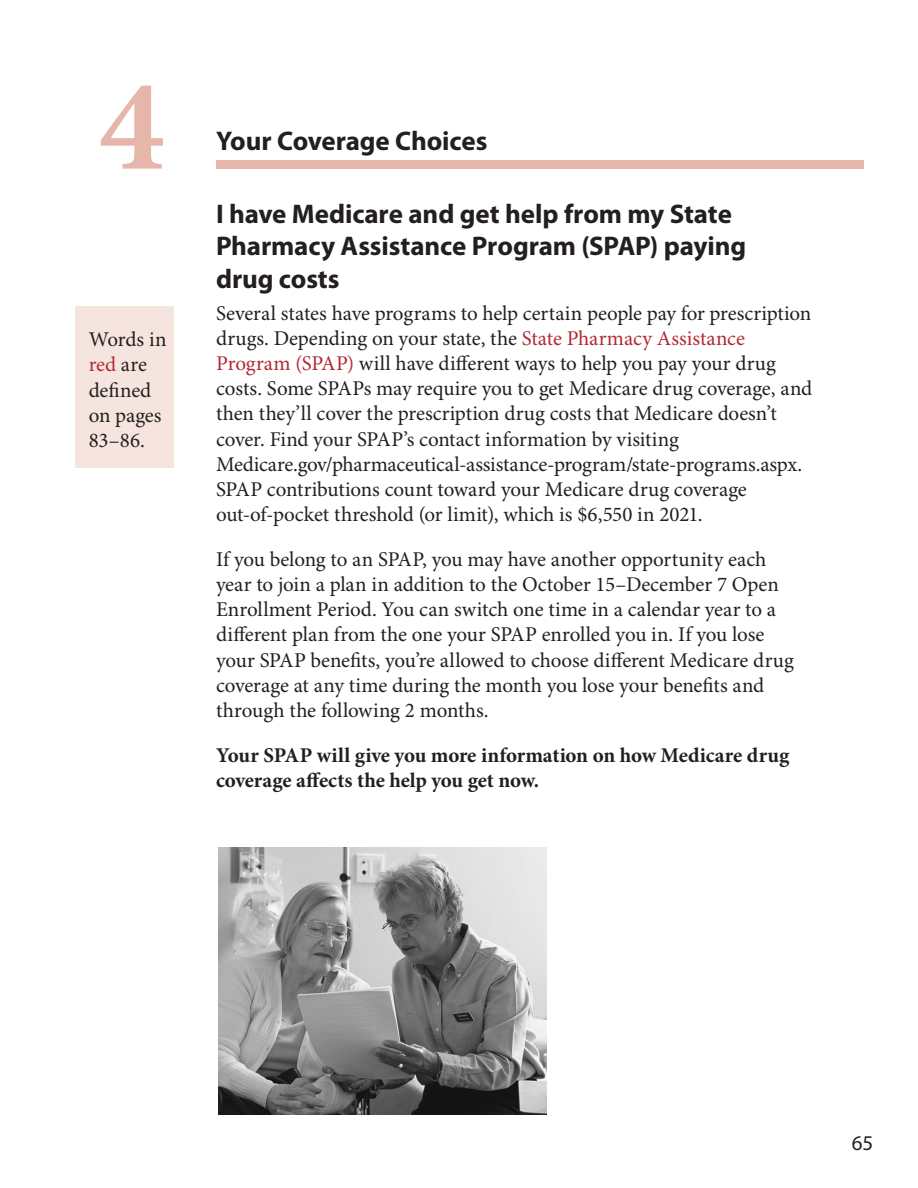
<style>
.page{position:relative;width:918px;height:1188px;background:#fff}
.page>*{position:absolute;margin:0;border:0;box-sizing:border-box;transform-origin:0 0}
.t1{font:700 132px "Minion Pro";color:#e7b6aa}
.Heading_2{font:700 27px/32.4px "Myriad Pro";letter-spacing:-.005em;color:#231f20}
.TEXT{font:21px/25.2px "Minion Pro";letter-spacing:-.005em;color:#231f20}
.TEXT-2{font:700 21px/25.2px "Minion Pro";letter-spacing:-.01em;color:#231f20}
.t2{font:21px "Myriad Pro";color:#231f20}
.s1{color:#b32a33}
</style>
<div class="page">
<div style="left:216px;top:160px;width:648px;height:9px;background:#e7b6aa"></div>
<div style="left:75px;top:306px;width:99px;height:162px;background:#f6e5df"></div>
<img style="left:218px;top:847px;width:328px;height:267px">
<h1 class="t1" style="left:99px;top:48px;width:67px">4</h1>
<p class="TEXT" style="left:89px;top:328px;width:79px">Words in <span class="s1">red</span> are defined on pages<br>83–86.</p>
<p class="Heading_2" style="left:216px;top:125px;width:273px">Your Coverage Choices</p>
<h2 class="Heading_2" style="left:216px;top:198px;width:532px">I have Medicare and get help from my State<br>Pharmacy Assistance Program (SPAP) paying drug costs</h2>
<p class="TEXT" style="left:216px;top:301px;width:598px">Several states have programs to help certain people pay for prescription drugs. Depending on your state, the <span class="s1">State Pharmacy Assistance Program (SPAP)</span> will have different ways to help you pay your drug costs. Some SPAPs may require you to get Medicare drug coverage, and then they’ll cover the prescription drug costs that Medicare doesn’t cover. Find your SPAP’s contact information by visiting Medicare.gov/pharmaceutical-assistance-program/state-programs.aspx.<br>SPAP contributions count toward your Medicare drug coverage out-of-pocket threshold (or limit), which is $6,550 in 2021.</p>
<p class="TEXT" style="left:216px;top:547px;width:579px">If you belong to an SPAP, you may have another opportunity each year to join a plan in addition to the October 15–December 7 Open Enrollment Period. You can switch one time in a calendar year to a different plan from the one your SPAP enrolled you in. If you lose your SPAP benefits, you’re allowed to choose different Medicare drug coverage at any time during the month you lose your benefits and through the following 2 months.</p>
<p class="TEXT-2" style="left:216px;top:743px;width:575px">Your SPAP will give you more information on how Medicare drug coverage affects the help you get now.</p>
<p class="t2" style="left:852px;top:1131px;width:23px">65</p>
</div>
